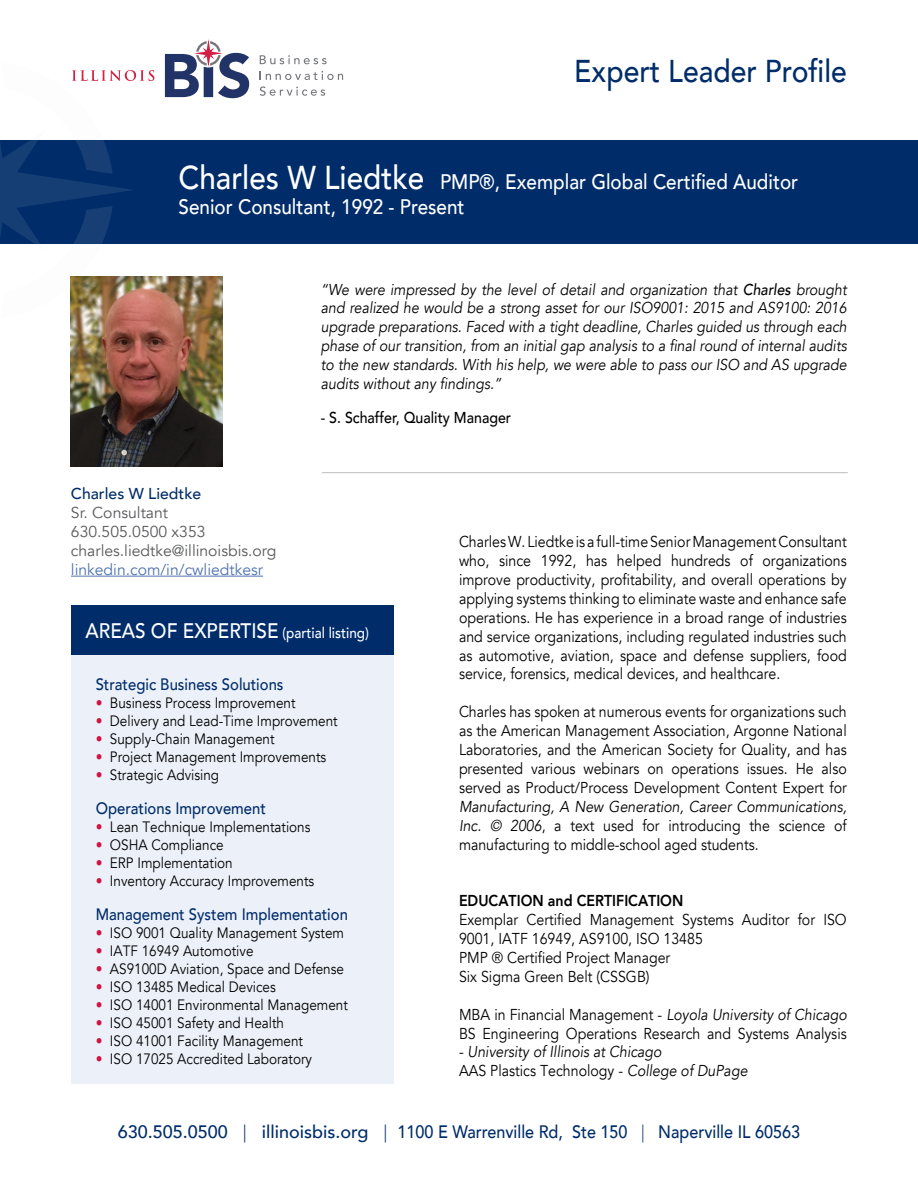
<style>
.page{position:relative;width:918px;height:1188px;background:#fff}
.page>*{position:absolute;margin:0;border:0;box-sizing:border-box;transform-origin:0 0}
.t1{font:500 31.5px "Avenir";color:#002d6a;scale:.9 1}
.t2{font:500 21px "Avenir";color:#fff;scale:.9 1}
.t3{font:500 18px "Avenir";color:#002d6a}
.t4{font:500 16.5px "Avenir";color:#002d6a;scale:.9 1}
.t5{font:15.75px/18.9px "Avenir";color:#000;text-align:justify;scale:.9 1}
.t6{font:italic 15.75px/18.9px "Avenir";color:#000;text-align:justify;scale:.9 1}
.t7{font:15.75px "Avenir";color:#58595b}
.t8{font:15.75px "Avenir";color:#4f73ad}
.t9{font:500 15.75px "Avenir";color:#000;scale:.9 1}
.t10{font:800 15.75px "Avenir";color:#000;scale:.9 1}
.t11{font:500 15.75px "Avenir";color:#002d6a}
.t12{font:15px "Avenir";color:#000;scale:.9 1}
.s1{font-size:33px}
.s2{font-weight:500}
.s3{font-size:15px}
.s4{color:#d21242}
.s5{font-style:italic}
.s6{font-style:normal}
.s7{font-weight:300}
</style>
<div class="page">
<div style="left:71px;top:639px;width:322px;height:445px;background:#ecf0f8"></div>
<div style="left:0;top:140px;width:918px;height:104px;background:#002d6a"></div>
<svg style="left:0;top:70px;width:154px;height:174px"></svg>
<svg style="left:260px;top:55px;width:67px;height:9px"></svg>
<svg style="left:260px;top:71px;width:83px;height:9px"></svg>
<svg style="left:260px;top:86px;width:65px;height:10px"></svg>
<svg style="left:165px;top:39px;width:84px;height:59px"></svg>
<hr style="left:71px;top:576px;width:192px;height:1px;background:#4f73ad">
<div style="left:71px;top:605px;width:322px;height:49px;background:#002d6a"></div>
<hr style="left:322px;top:472px;width:526px;height:1px;background:#bcbec0">
<img style="left:70px;top:276px;width:152px;height:191px">
<p class="t1" style="left:574px;top:44px;width:304px">Expert Leader Profile</p>
<p class="t2" style="left:178px;top:164px;width:690px"><span class="s1">Charles W Liedtke</span> PMP®, Exemplar Global Certified Auditor</p>
<p class="t2" style="left:178px;top:189px;width:319px">Senior Consultant, 1992 - Present</p>
<p class="t6" style="left:321px;top:280px;width:586px">“We were impressed by the level of detail and organization that <span class="s2">Charles</span> brought and realized he would be a strong asset for our ISO9001: 2015 and AS9100: 2016 upgrade preparations. Faced with a tight deadline, Charles guided us through each phase of our transition, from an initial gap analysis to a final round of internal audits to the new standards. With his help, we were able to pass our ISO and AS upgrade audits without any findings.”</p>
<p class="t9" style="left:321px;top:404px;width:213px">- S. Schaffer, Quality Manager</p>
<p class="t11" style="left:71px;top:480px;width:132px">Charles W Liedtke</p>
<p class="t7" style="left:71px;top:503px;width:99px">Sr. Consultant</p>
<p class="t7" style="left:71px;top:522px;width:136px">630.505.0500 x353</p>
<p class="t7" style="left:71px;top:541px;width:207px">charles.liedtke@illinoisbis.org</p>
<p class="t8" style="left:71px;top:560px;width:194px">linkedin.com/in/cwliedtkesr</p>
<p class="t2" style="left:86px;top:613px;width:316px">AREAS OF EXPERTISE <span class="s3">(partial listing)</span></p>
<p class="t4" style="left:96px;top:670px;width:210px">Strategic Business Solutions</p>
<p class="t12" style="left:96px;top:694px;width:224px"><span class="s4">•</span> Business Process Improvement</p>
<p class="t12" style="left:96px;top:712px;width:270px"><span class="s4">•</span> Delivery and Lead-Time Improvement</p>
<p class="t12" style="left:96px;top:730px;width:200px"><span class="s4">•</span> Supply-Chain Management</p>
<p class="t12" style="left:96px;top:748px;width:258px"><span class="s4">•</span> Project Management Improvements</p>
<p class="t12" style="left:96px;top:766px;width:139px"><span class="s4">•</span> Strategic Advising</p>
<p class="t4" style="left:96px;top:794px;width:191px">Operations Improvement</p>
<p class="t12" style="left:96px;top:818px;width:240px"><span class="s4">•</span> Lean Technique Implementations</p>
<p class="t12" style="left:96px;top:836px;width:144px"><span class="s4">•</span> OSHA Compliance</p>
<p class="t12" style="left:96px;top:854px;width:154px"><span class="s4">•</span> ERP Implementation</p>
<p class="t12" style="left:96px;top:872px;width:244px"><span class="s4">•</span> Inventory Accuracy Improvements</p>
<p class="t4" style="left:96px;top:900px;width:282px">Management System Implementation</p>
<p class="t12" style="left:96px;top:924px;width:277px"><span class="s4">•</span> ISO 9001 Quality Management System</p>
<p class="t12" style="left:96px;top:942px;width:177px"><span class="s4">•</span> IATF 16949 Automotive</p>
<p class="t12" style="left:96px;top:960px;width:277px"><span class="s4">•</span> AS9100D Aviation, Space and Defense</p>
<p class="t12" style="left:96px;top:978px;width:202px"><span class="s4">•</span> ISO 13485 Medical Devices</p>
<p class="t12" style="left:96px;top:996px;width:282px"><span class="s4">•</span> ISO 14001 Environmental Management</p>
<p class="t12" style="left:96px;top:1014px;width:211px"><span class="s4">•</span> ISO 45001 Safety and Health</p>
<p class="t12" style="left:96px;top:1032px;width:232px"><span class="s4">•</span> ISO 41001 Facility Management</p>
<p class="t12" style="left:96px;top:1050px;width:242px"><span class="s4">•</span> ISO 17025 Accredited Laboratory</p>
<p class="t5" style="left:459px;top:533px;width:432px">Charles W. Liedtke is a full-time Senior Management Consultant who, since 1992, has helped hundreds of organizations improve productivity, profitability, and overall operations by applying systems thinking to eliminate waste and enhance safe operations. He has experience in a broad range of industries and service organizations, including regulated industries such as automotive, aviation, space and defense suppliers, food service, forensics, medical devices, and healthcare.</p>
<p class="t5" style="left:459px;top:703px;width:432px">Charles has spoken at numerous events for organizations such as the American Management Association, Argonne National Laboratories, and the American Society for Quality, and has presented various webinars on operations issues. He also served as Product/Process Development Content Expert for <span class="s5">Manufacturing, A New Generation, Career Communications, Inc. © 2006</span>, a text used for introducing the science of manufacturing to middle-school aged students.</p>
<p class="t10" style="left:459px;top:888px;width:251px">EDUCATION and CERTIFICATION</p>
<p class="t5" style="left:459px;top:911px;width:432px">Exemplar Certified Management Systems Auditor for ISO<br>9001, IATF 16949, AS9100, ISO 13485</p>
<p class="t5" style="left:459px;top:948px;width:236px">PMP ® Certified Project Manager</p>
<p class="t5" style="left:459px;top:967px;width:213px">Six Sigma Green Belt (CSSGB)</p>
<p class="t5" style="left:459px;top:1005px;width:432px">MBA in Financial Management - <span class="s5">Loyola University of Chicago<br></span>BS Engineering Operations Research and Systems Analysis</p>
<p class="t6" style="left:459px;top:1043px;width:227px"><span class="s6">-</span> University of Illinois at Chicago</p>
<p class="t5" style="left:459px;top:1062px;width:322px">AAS Plastics Technology - <span class="s5">College of DuPage</span></p>
<p class="t3" style="left:118px;top:1116px;width:684px">630.505.0500 <span class="s7">|</span> illinoisbis.org <span class="s7">|</span> 1100 E Warrenville Rd, Ste 150 <span class="s7">|</span> Naperville IL 60563</p>
</div>
